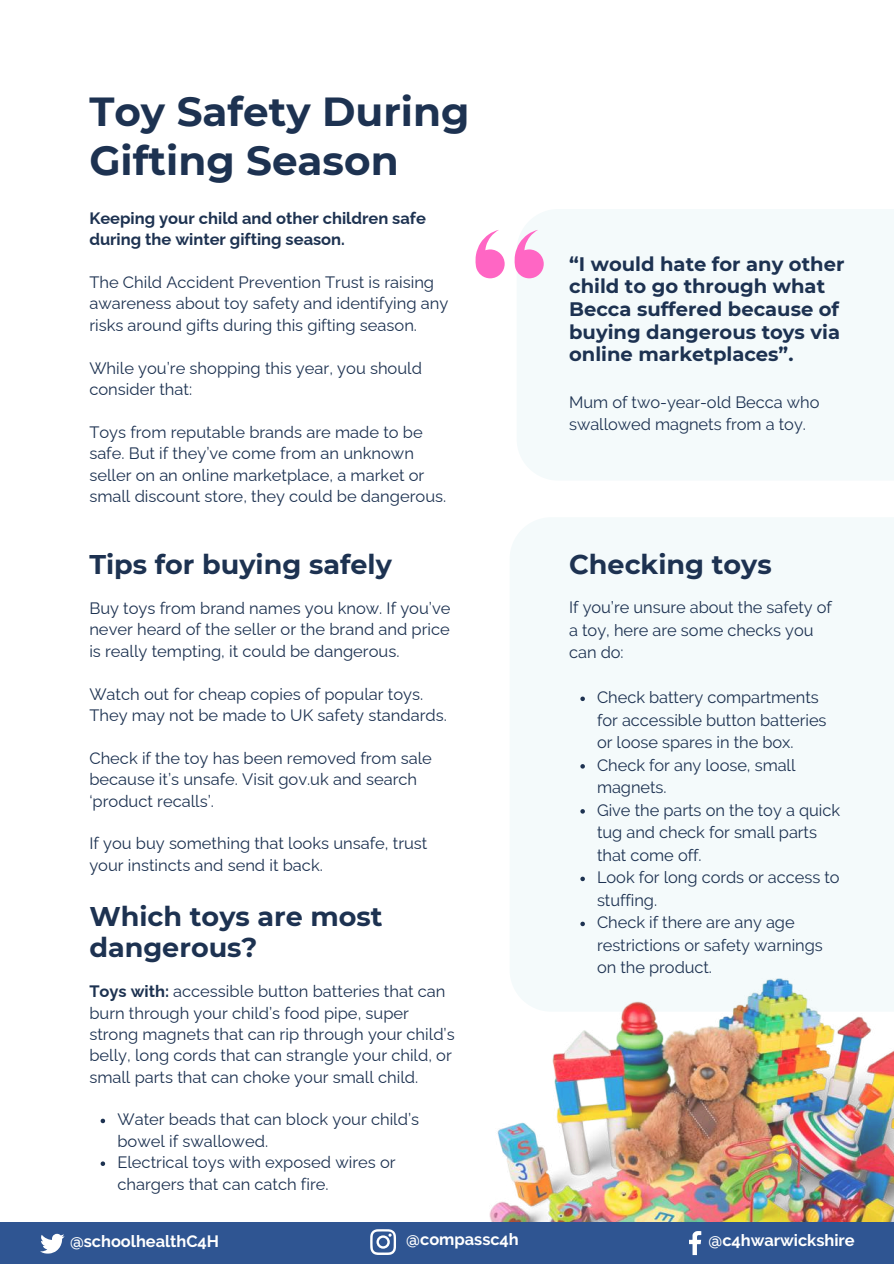
<style>
.page{position:relative;width:894px;height:1264px;background:#fff}
.page>*{position:absolute;margin:0;border:0;box-sizing:border-box;transform-origin:0 0}
.t1{font:700 40.5px/48.3px "Montserrat";color:#1d3251}
.t2{font:700 27px/31.5px "Montserrat";color:#1d3251}
.t3{font:700 19.5px/22.5px "Montserrat";color:#1d3251}
.t4{font:16.5px/21.3px "Raleway";color:#1d3251}
.t5{font:700 16.5px/21.3px "Raleway";color:#1d3251}
.t6{font:16.35px/22.5px "Raleway";color:#1d3251}
.t7{font:700 16.35px "Raleway";color:#fff}
.s1{font-weight:700}
</style>
<div class="page">
<div style="left:516px;top:209px;width:377px;height:271px;background:#f4fafb"></div>
<svg style="left:475px;top:230px;width:29px;height:48px"></svg>
<svg style="left:514px;top:230px;width:29px;height:48px"></svg>
<div style="left:509px;top:517px;width:384px;height:494px;background:#f4fafb"></div>
<img style="left:489px;top:978px;width:404px;height:244px">
<svg style="left:101px;top:1118px;width:4px;height:5px"></svg>
<svg style="left:101px;top:1161px;width:4px;height:4px"></svg>
<svg style="left:580px;top:696px;width:4px;height:5px"></svg>
<svg style="left:580px;top:764px;width:4px;height:4px"></svg>
<svg style="left:580px;top:809px;width:4px;height:4px"></svg>
<svg style="left:580px;top:876px;width:4px;height:5px"></svg>
<svg style="left:580px;top:921px;width:4px;height:5px"></svg>
<div style="left:0;top:1222px;width:893px;height:41px;background:#2f5592"></div>
<svg style="left:40px;top:1233px;width:24px;height:20px"></svg>
<svg style="left:689px;top:1231px;width:12px;height:23px"></svg>
<svg style="left:370px;top:1229px;width:26px;height:25px"></svg>
<h1 class="t1" style="left:89px;top:88px;width:381px">Toy Safety During<br>Gifting Season</h1>
<p class="t5" style="left:89px;top:207px;width:338px">Keeping your child and other children safe during the winter gifting season.</p>
<p class="t4" style="left:89px;top:271px;width:360px">The Child Accident Prevention Trust is raising awareness about toy safety and identifying any risks around gifts during this gifting season.</p>
<p class="t4" style="left:89px;top:357px;width:334px">While you’re shopping this year, you should consider that:</p>
<p class="t4" style="left:89px;top:421px;width:358px">Toys from reputable brands are made to be safe. But if they’ve come from an unknown seller on an online marketplace, a market or small discount store, they could be dangerous.</p>
<h2 class="t2" style="left:89px;top:549px;width:304px">Tips for buying safely</h2>
<p class="t4" style="left:89px;top:597px;width:362px;text-align:justify">Buy toys from brand names you know. If you’ve never heard of the seller or the brand and price is really tempting, it could be dangerous.</p>
<p class="t4" style="left:89px;top:683px;width:359px">Watch out for cheap copies of popular toys.<br>They may not be made to UK safety standards.</p>
<p class="t4" style="left:89px;top:747px;width:344px">Check if the toy has been removed from sale because it’s unsafe. Visit gov.uk and search ‘product recalls’.</p>
<p class="t4" style="left:89px;top:832px;width:339px">If you buy something that looks unsafe, trust your instincts and send it back.</p>
<h2 class="t2" style="left:89px;top:900px;width:295px">Which toys are most dangerous?</h2>
<p class="t4" style="left:89px;top:980px;width:367px"><span class="s1">Toys with:</span> accessible button batteries that can burn through your child’s food pipe, super strong magnets that can rip through your child’s belly, long cords that can strangle your child, or small parts that can choke your small child.</p>
<p class="t4" style="left:117px;top:1108px;width:303px">Water beads that can block your child’s bowel if swallowed.<br>Electrical toys with exposed wires or chargers that can catch fire.</p>
<p class="t3" style="left:569px;top:253px;width:277px">“I would hate for any other child to go through what<br>Becca suffered because of buying dangerous toys via online marketplaces”.</p>
<p class="t6" style="left:569px;top:391px;width:252px">Mum of two-year-old Becca who swallowed magnets from a toy.</p>
<h2 class="t2" style="left:569px;top:549px;width:204px">Checking toys</h2>
<p class="t6" style="left:569px;top:596px;width:264px">If you’re unsure about the safety of a toy, here are some checks you can do:</p>
<p class="t6" style="left:597px;top:686px;width:244px">Check battery compartments for accessible button batteries or loose spares in the box.<br>Check for any loose, small magnets.<br>Give the parts on the toy a quick tug and check for small parts that come off.<br>Look for long cords or access to stuffing.<br>Check if there are any age restrictions or safety warnings on the product.</p>
<p class="t7" style="left:70px;top:1231px;width:150px">@schoolhealthC4H</p>
<p class="t7" style="left:406px;top:1229px;width:114px">@compassc4h</p>
<p class="t7" style="left:708px;top:1230px;width:148px">@c4hwarwickshire</p>
</div>
